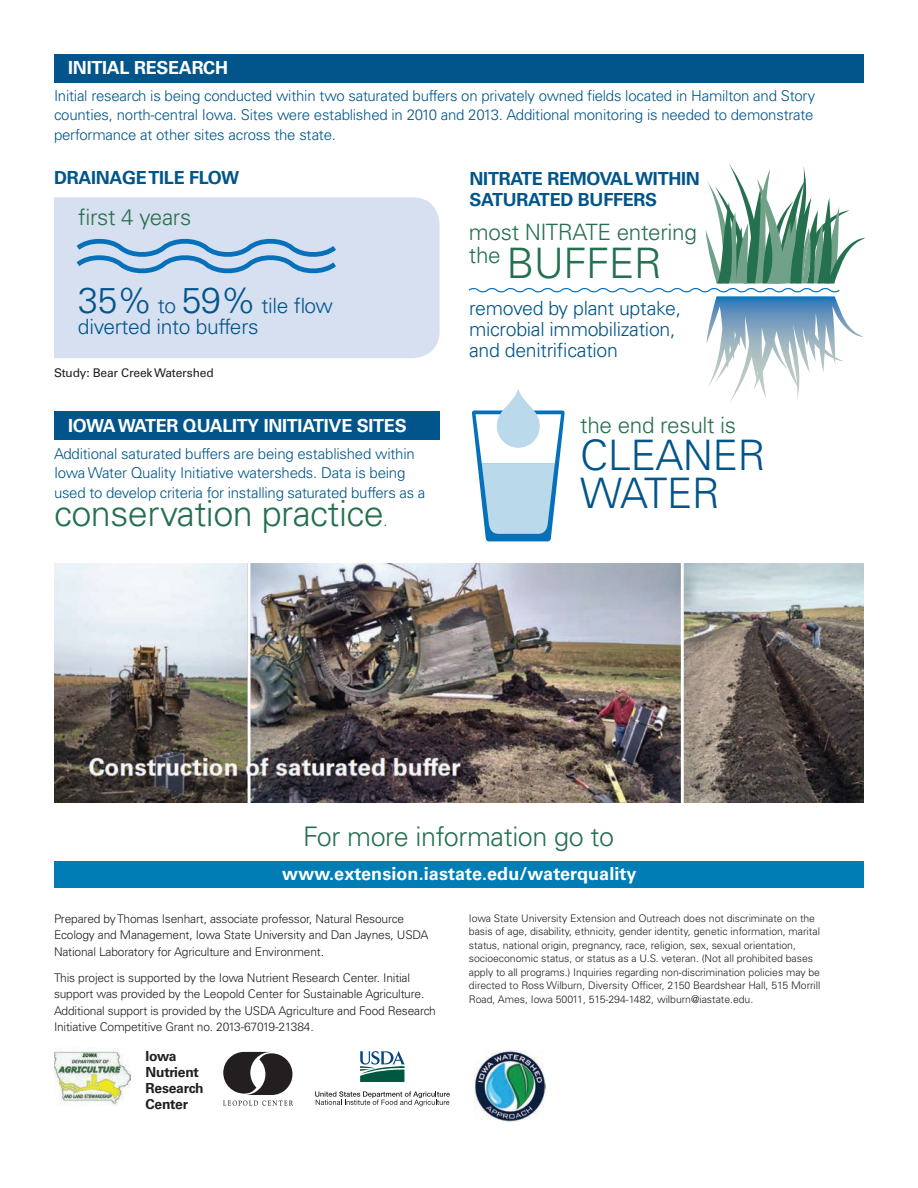
<style>
.page{position:relative;width:918px;height:1188px;background:#fff}
.page>*{position:absolute;margin:0;border:0;box-sizing:border-box;transform-origin:0 0}
.t1{font:300 42px/37.5px "Univers LT Std";letter-spacing:-.015em;color:#01558a}
.t2{font:300 42px "Univers LT Std";letter-spacing:-.015em;color:#25704f}
.t3{font:300 36px "Univers LT Std";letter-spacing:-.015em;color:#25704f}
.t4{font:300 27px "Univers LT Std";letter-spacing:-.015em;color:#25704f}
.t5{font:300 22.5px "Univers LT Std";letter-spacing:-.015em;color:#25704f}
.t6{font:300 21px/21px "Univers LT Std";letter-spacing:-.015em;color:#01558a}
.t7{font:300 19.5px/21px "Univers LT Std";letter-spacing:-.015em;color:#01558a}
.t8{font:700 18px/21px "Univers LT Std";letter-spacing:-.015em;color:#01558a}
.t9{font:700 18px "Univers LT Std";letter-spacing:-.015em;color:#fff}
.t10{font:700 18px "Univers LT Std";letter-spacing:.005em;color:#fff}
.t11{font:300 15px/19.5px "Univers LT Std";letter-spacing:-.015em;color:#01558a}
.t12{font:700 13.8px/16px "Univers LT Std";letter-spacing:-.015em;color:#231f20}
.t13{font:300 12px/16.5px "Univers LT Std";letter-spacing:-.015em;color:#231f20}
.t14{font:12px "Univers LT Std";letter-spacing:-.015em;color:#231f20}
.t15{font:300 10.5px/13.5px "Univers LT Std";letter-spacing:-.005em;color:#231f20}
.s1{font-size:36px}
</style>
<div class="page">
<div style="left:54px;top:197px;width:386px;height:161px;background:#d7e0f1"></div>
<div style="left:54px;top:412px;width:386px;height:28px;background:#01558a"></div>
<div style="left:54px;top:54px;width:810px;height:28px;background:#01558a"></div>
<svg style="left:223px;top:1052px;width:69px;height:43px"></svg>
<svg style="left:223px;top:1101px;width:70px;height:5px"></svg>
<svg style="left:360px;top:1051px;width:45px;height:31px"></svg>
<svg style="left:315px;top:1091px;width:135px;height:15px"></svg>
<svg style="left:71px;top:232px;width:270px;height:48px;background:#adc9e5"></svg>
<svg style="left:468px;top:164px;width:397px;height:238px"></svg>
<svg style="left:472px;top:410px;width:93px;height:131px"></svg>
<svg style="left:497px;top:388px;width:43px;height:60px;fill:#badaec"></svg>
<img style="left:54px;top:1050px;width:76px;height:56px">
<img style="left:54px;top:564px;width:810px;height:239px">
<hr style="left:681px;top:561px;width:3px;height:247px;background:#fff">
<hr style="left:248px;top:561px;width:3px;height:205px;background:#fff">
<hr style="left:248px;top:772px;width:3px;height:33px;background:#fff">
<div style="left:54px;top:861px;width:810px;height:27px;background:#007db5"></div>
<img style="left:475px;top:1051px;width:70px;height:71px">
<h3 class="t9" style="left:68px;top:57px;width:161px">INITIAL RESEARCH</h3>
<p class="t11" style="left:54px;top:86px;width:763px">Initial research is being conducted within two saturated buffers on privately owned fields located in Hamilton and Story counties, north-central Iowa. Sites were established in 2010 and 2013. Additional monitoring is needed to demonstrate performance at other sites across the state.</p>
<h3 class="t8" style="left:54px;top:167px;width:187px">DRAINAGE TILE FLOW</h3>
<h3 class="t5" style="left:78px;top:203px;width:115px">first 4 years</h3>
<h3 class="t6" style="left:78px;top:295px;width:257px"><span class="s1">35%</span> to <span class="s1">59%</span> tile flow diverted into buffers</h3>
<p class="t14" style="left:54px;top:365px;width:161px">Study: Bear Creek Watershed</p>
<h3 class="t9" style="left:68px;top:415px;width:340px">IOWA WATER QUALITY INITIATIVE SITES</h3>
<h3 class="t11" style="left:54px;top:444px;width:373px">Additional saturated buffers are being established within<br>Iowa Water Quality Initiative watersheds. Data is being used to develop criteria for installing saturated buffers as a</h3>
<h2 class="t3" style="left:54px;top:492px;width:331px">conservation practice</h2>
<h3 class="t11" style="left:383px;top:511px;width:6px">.</h3>
<h3 class="t8" style="left:470px;top:168px;width:232px">NITRATE REMOVAL WITHIN<br>SATURATED BUFFERS</h3>
<h3 class="t5" style="left:469px;top:219px;width:229px">most NITRATE entering</h3>
<h1 class="t2" style="left:469px;top:238px;width:194px"><sup>the</sup> BUFFER</h1>
<h3 class="t7" style="left:469px;top:298px;width:214px">removed by plant uptake, microbial immobilization, and denitrification</h3>
<h3 class="t5" style="left:580px;top:411px;width:157px">the end result is</h3>
<h1 class="t1" style="left:580px;top:437px;width:187px">CLEANER<br>WATER</h1>
<h3 class="t4" style="left:303px;top:820px;width:312px">For more information go to</h3>
<h3 class="t10" style="left:282px;top:863px;width:356px">www.extension.iastate.edu/waterquality</h3>
<p class="t13" style="left:54px;top:910px;width:376px">Prepared by Thomas Isenhart, associate professor, Natural Resource<br>Ecology and Management, Iowa State University and Dan Jaynes, USDA<br>National Laboratory for Agriculture and Environment.</p>
<p class="t13" style="left:54px;top:969px;width:383px">This project is supported by the Iowa Nutrient Research Center. Initial support was provided by the Leopold Center for Sustainable Agriculture.<br>Additional support is provided by the USDA Agriculture and Food Research Initiative Competitive Grant no. 2013-67019-21384.</p>
<h3 class="t12" style="left:146px;top:1048px;width:60px">Iowa<br>Nutrient<br>Research<br>Center</h3>
<p class="t15" style="left:469px;top:911px;width:353px">Iowa State University Extension and Outreach does not discriminate on the basis of age, disability, ethnicity, gender identity, genetic information, marital status, national origin, pregnancy, race, religion, sex, sexual orientation, socioeconomic status, or status as a U.S. veteran. (Not all prohibited bases apply to all programs.) Inquiries regarding non-discrimination policies may be directed to Ross Wilburn, Diversity Officer, 2150 Beardshear Hall, 515 Morrill Road, Ames, Iowa 50011, 515-294-1482, wilburn@iastate.edu.</p>
</div>
